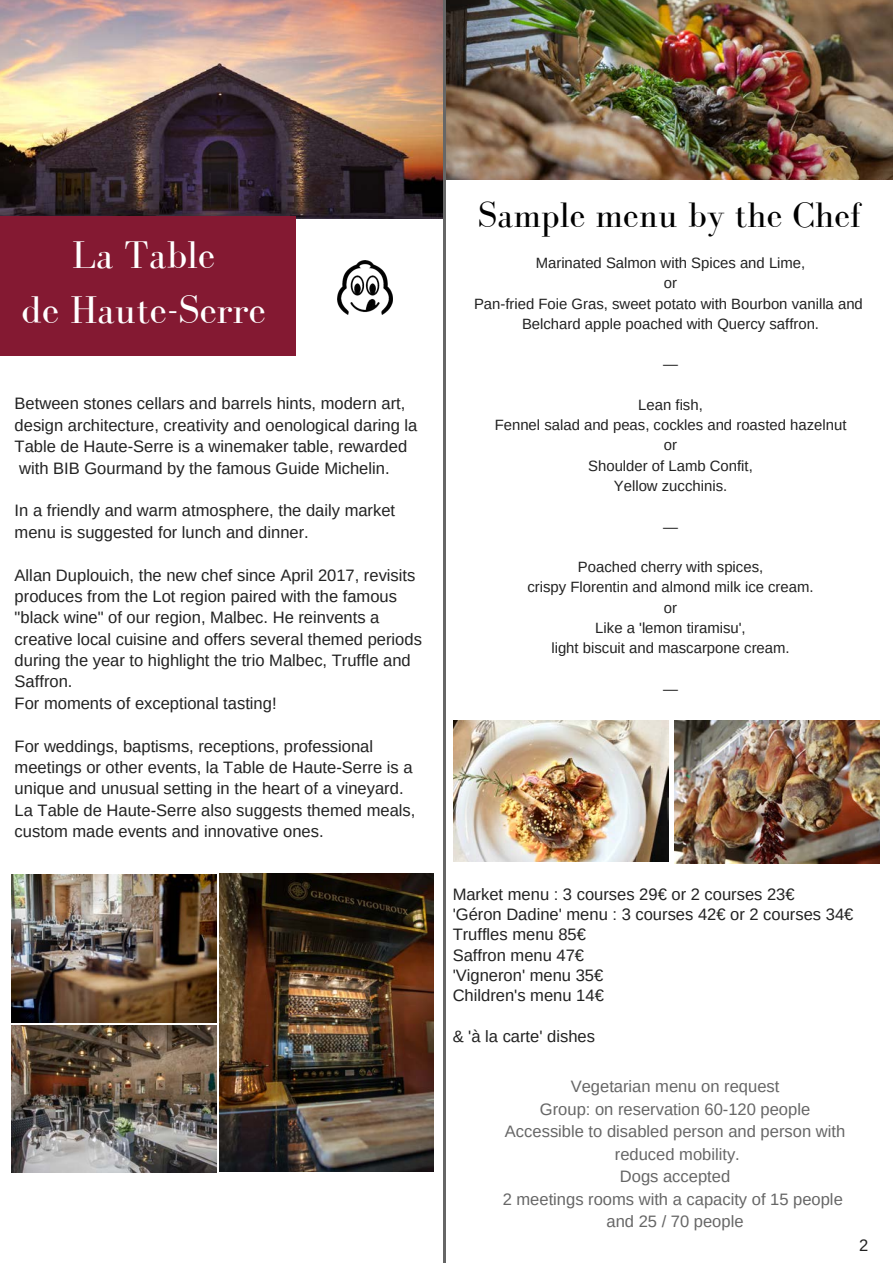
<style>
.page{position:relative;width:893px;height:1263px;background:#fff}
.page>*{position:absolute;margin:0;border:0;box-sizing:border-box;transform-origin:0 0}
.t1{font:39.75px/55.2px "Bodoni FLF";color:#fff;text-align:center}
.t2{font:36.45px "Bodoni FLF";color:#000}
.t3{font:16.5px/21.5px "Arimo";color:#222}
.t4{font:16.5px/22.5px "Arimo";color:#666;text-align:center}
.t5{font:14.85px/20.2px "Arimo";color:#222;text-align:center}
</style>
<div class="page">
<img style="left:0;top:0;width:443px;height:218px">
<img style="left:454px;top:721px;width:215px;height:140px">
<img style="left:674px;top:721px;width:205px;height:143px">
<img style="left:220px;top:874px;width:213px;height:297px">
<img style="left:11px;top:875px;width:205px;height:147px">
<img style="left:11px;top:1026px;width:205px;height:146px">
<div style="left:0;top:216px;width:296px;height:140px;background:#841932"></div>
<img style="left:446px;top:0;width:447px;height:179px">
<hr style="left:443px;top:0;width:3px;height:1263px;background:#666">
<img style="left:338px;top:260px;width:55px;height:54px">
<h1 class="t1" style="left:22px;top:227px;width:246px">La Table<br>de Haute-Serre</h1>
<p class="t3" style="left:15px;top:393px;width:404px">Between stones cellars and barrels hints, modern art, design architecture, creativity and oenological daring la Table de Haute-Serre is a winemaker table, rewarded with BIB Gourmand by the famous Guide Michelin.</p>
<p class="t3" style="left:15px;top:500px;width:382px">In a friendly and warm atmosphere, the daily market menu is suggested for lunch and dinner.</p>
<p class="t3" style="left:15px;top:564px;width:409px">Allan Duplouich, the new chef since April 2017, revisits produces from the Lot region paired with the famous "black wine" of our region, Malbec. He reinvents a creative local cuisine and offers several themed periods during the year to highlight the trio Malbec, Truffle and Saffron.<br>For moments of exceptional tasting!</p>
<p class="t3" style="left:15px;top:735px;width:402px">For weddings, baptisms, receptions, professional meetings or other events, la Table de Haute-Serre is a unique and unusual setting in the heart of a vineyard.<br>La Table de Haute-Serre also suggests themed meals, custom made events and innovative ones.</p>
<h2 class="t2" style="left:478px;top:196px;width:387px">Sample menu by the Chef</h2>
<p class="t5" style="left:474px;top:253px;width:390px">Marinated Salmon with Spices and Lime,<br>or<br>Pan-fried Foie Gras, sweet potato with Bourbon vanilla and Belchard apple poached with Quercy saffron.</p>
<p class="t5" style="left:663px;top:354px;width:16px">—</p>
<p class="t5" style="left:495px;top:395px;width:353px">Lean fish,<br>Fennel salad and peas, cockles and roasted hazelnut or<br>Shoulder of Lamb Confit,<br>Yellow zucchinis.</p>
<p class="t5" style="left:663px;top:516px;width:16px">—</p>
<p class="t5" style="left:527px;top:557px;width:288px">Poached cherry with spices,<br>crispy Florentin and almond milk ice cream. or<br>Like a 'lemon tiramisu',<br>light biscuit and mascarpone cream.</p>
<p class="t5" style="left:663px;top:678px;width:16px">—</p>
<p class="t3" style="left:453px;top:884px;width:402px;line-height:20.2px">Market menu : 3 courses 29€ or 2 courses 23€<br>'Géron Dadine' menu : 3 courses 42€ or 2 courses 34€<br>Truffles menu 85€<br>Saffron menu 47€<br>'Vigneron' menu 35€<br>Children's menu 14€</p>
<p class="t3" style="left:453px;top:1025px;width:144px">&amp; 'à la carte' dishes</p>
<p class="t4" style="left:503px;top:1075px;width:344px">Vegetarian menu on request<br>Group: on reservation 60-120 people<br>Accessible to disabled person and person with reduced mobility.<br>Dogs accepted<br>2 meetings rooms with a capacity of 15 people and 25 / 70 people</p>
<p class="t3" style="left:859px;top:1234px;width:11px">2</p>
</div>
